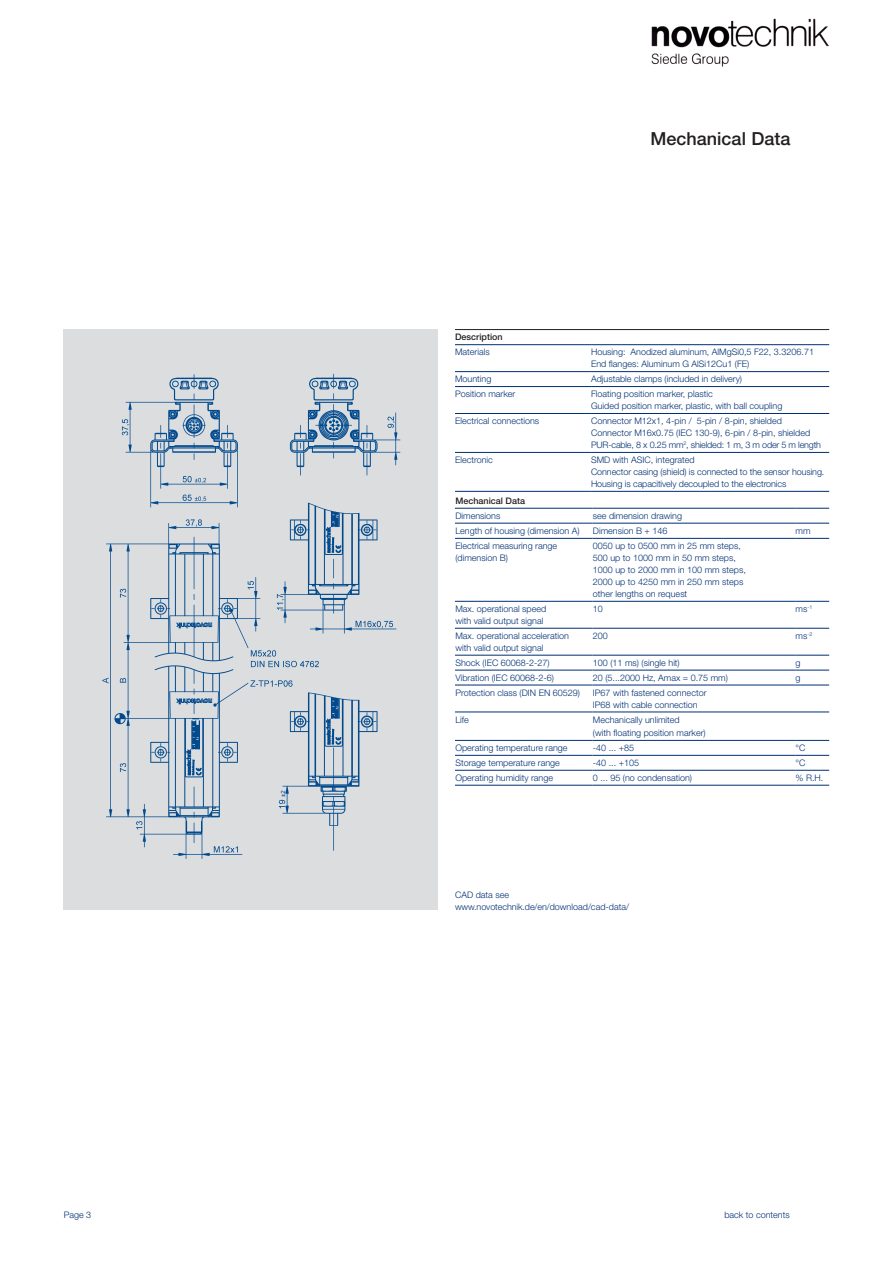
<style>
.page{position:relative;width:893px;height:1263px;background:#fff}
.page>*{position:absolute;margin:0;border:0;box-sizing:border-box;transform-origin:0 0}
.Head_12_14_schwarz_6{font:500 18px "Helvetica Neue LT Std";color:#231f20}
.zuück_zum_Inhalt{font:300 9px/12px "Helvetica Neue LT Std";color:#002f73}
.zuück_zum_Inhalt-2{font:300 9px "Helvetica Neue LT Std";letter-spacing:-.02em;color:#002f73}
.t1{font:500 9px "Helvetica Neue LT Std";color:#231f20}
</style>
<div class="page">
<hr style="left:455px;top:508px;width:137px;height:1px;background:#002f73">
<hr style="left:592px;top:508px;width:203px;height:1px;background:#002f73">
<hr style="left:795px;top:508px;width:34px;height:1px;background:#002f73">
<hr style="left:455px;top:523px;width:137px;height:1px;background:#002f73">
<hr style="left:592px;top:523px;width:203px;height:1px;background:#002f73">
<hr style="left:795px;top:523px;width:34px;height:1px;background:#002f73">
<hr style="left:455px;top:538px;width:137px;height:1px;background:#002f73">
<hr style="left:592px;top:538px;width:203px;height:1px;background:#002f73">
<hr style="left:795px;top:538px;width:34px;height:1px;background:#002f73">
<hr style="left:455px;top:601px;width:137px;height:1px;background:#002f73">
<hr style="left:592px;top:601px;width:203px;height:1px;background:#002f73">
<hr style="left:795px;top:601px;width:34px;height:1px;background:#002f73">
<hr style="left:455px;top:628px;width:137px;height:1px;background:#002f73">
<hr style="left:592px;top:628px;width:203px;height:1px;background:#002f73">
<hr style="left:795px;top:628px;width:34px;height:1px;background:#002f73">
<hr style="left:455px;top:655px;width:137px;height:1px;background:#002f73">
<hr style="left:592px;top:655px;width:203px;height:1px;background:#002f73">
<hr style="left:795px;top:655px;width:34px;height:1px;background:#002f73">
<hr style="left:455px;top:670px;width:137px;height:1px;background:#002f73">
<hr style="left:592px;top:670px;width:203px;height:1px;background:#002f73">
<hr style="left:795px;top:670px;width:34px;height:1px;background:#002f73">
<hr style="left:455px;top:685px;width:137px;height:1px;background:#002f73">
<hr style="left:592px;top:685px;width:203px;height:1px;background:#002f73">
<hr style="left:795px;top:685px;width:34px;height:1px;background:#002f73">
<hr style="left:455px;top:712px;width:137px;height:1px;background:#002f73">
<hr style="left:592px;top:712px;width:203px;height:1px;background:#002f73">
<hr style="left:795px;top:712px;width:34px;height:1px;background:#002f73">
<hr style="left:455px;top:740px;width:137px;height:1px;background:#002f73">
<hr style="left:592px;top:740px;width:203px;height:1px;background:#002f73">
<hr style="left:795px;top:740px;width:34px;height:1px;background:#002f73">
<hr style="left:455px;top:755px;width:137px;height:1px;background:#002f73">
<hr style="left:592px;top:755px;width:203px;height:1px;background:#002f73">
<hr style="left:795px;top:755px;width:34px;height:1px;background:#002f73">
<hr style="left:455px;top:770px;width:137px;height:1px;background:#002f73">
<hr style="left:592px;top:770px;width:203px;height:1px;background:#002f73">
<hr style="left:795px;top:770px;width:34px;height:1px;background:#002f73">
<hr style="left:455px;top:785px;width:137px;height:1px;background:#002f73">
<hr style="left:592px;top:785px;width:203px;height:1px;background:#002f73">
<hr style="left:795px;top:785px;width:34px;height:1px;background:#002f73">
<div style="left:64px;top:330px;width:374px;height:580px;background:#dcdddf"></div>
<img style="left:102px;top:373px;width:299px;height:486px">
<hr style="left:455px;top:329px;width:374px;height:1px;background:#231f20">
<hr style="left:455px;top:344px;width:136px;height:1px;background:#002f73">
<hr style="left:591px;top:344px;width:238px;height:1px;background:#002f73">
<hr style="left:455px;top:371px;width:136px;height:1px;background:#002f73">
<hr style="left:591px;top:371px;width:238px;height:1px;background:#002f73">
<hr style="left:455px;top:386px;width:136px;height:1px;background:#002f73">
<hr style="left:591px;top:386px;width:238px;height:1px;background:#002f73">
<hr style="left:455px;top:413px;width:136px;height:1px;background:#002f73">
<hr style="left:591px;top:413px;width:238px;height:1px;background:#002f73">
<hr style="left:455px;top:452px;width:136px;height:1px;background:#002f73">
<hr style="left:591px;top:452px;width:238px;height:1px;background:#002f73">
<hr style="left:455px;top:491px;width:136px;height:1px;background:#002f73">
<hr style="left:591px;top:491px;width:238px;height:1px;background:#002f73">
<img style="left:651px;top:18px;width:178px;height:49px">
<p class="Head_12_14_schwarz_6" style="left:651px;top:128px;width:141px">Mechanical Data</p>
<p class="t1" style="left:455px;top:332px;width:49px">Description</p>
<p class="zuück_zum_Inhalt" style="left:455px;top:346px;width:36px">Materials</p>
<p class="zuück_zum_Inhalt" style="left:591px;top:346px;width:224px">Housing: Anodized aluminum, AlMgSi0,5 F22, 3.3206.71</p>
<p class="zuück_zum_Inhalt" style="left:591px;top:358px;width:160px">End flanges: Aluminum G AlSi12Cu1 (FE)</p>
<p class="zuück_zum_Inhalt" style="left:455px;top:373px;width:38px">Mounting</p>
<p class="zuück_zum_Inhalt" style="left:591px;top:373px;width:153px">Adjustable clamps (included in delivery)</p>
<p class="zuück_zum_Inhalt" style="left:455px;top:388px;width:62px">Position marker</p>
<p class="zuück_zum_Inhalt" style="left:591px;top:388px;width:123px">Floating position marker, plastic</p>
<p class="zuück_zum_Inhalt" style="left:591px;top:400px;width:193px">Guided position marker, plastic, with ball coupling</p>
<p class="zuück_zum_Inhalt" style="left:455px;top:415px;width:86px">Electrical connections</p>
<p class="zuück_zum_Inhalt" style="left:591px;top:415px;width:192px">Connector M12x1, 4-pin / 5-pin / 8-pin, shielded</p>
<p class="zuück_zum_Inhalt" style="left:591px;top:427px;width:221px">Connector M16x0.75 (IEC 130-9), 6-pin / 8-pin, shielded</p>
<p class="zuück_zum_Inhalt-2" style="left:591px;top:439px;width:231px">PUR-cable, 8 x 0.25 mm<sup>2</sup>, shielded: 1 m, 3 m oder 5 m length</p>
<p class="zuück_zum_Inhalt" style="left:455px;top:454px;width:39px">Electronic</p>
<p class="zuück_zum_Inhalt" style="left:591px;top:454px;width:105px">SMD with ASIC, integrated</p>
<p class="zuück_zum_Inhalt" style="left:591px;top:466px;width:235px">Connector casing (shield) is connected to the sensor housing.<br>Housing is capacitively decoupled to the electronics</p>
<p class="t1" style="left:455px;top:495px;width:71px">Mechanical Data</p>
<p class="zuück_zum_Inhalt" style="left:455px;top:509px;width:46px">Dimensions</p>
<p class="zuück_zum_Inhalt" style="left:593px;top:509px;width:91px">see dimension drawing</p>
<p class="zuück_zum_Inhalt" style="left:455px;top:524px;width:126px">Length of housing (dimension A)</p>
<p class="zuück_zum_Inhalt" style="left:593px;top:524px;width:76px">Dimension B + 146</p>
<p class="zuück_zum_Inhalt" style="left:796px;top:524px;width:16px">mm</p>
<p class="zuück_zum_Inhalt" style="left:455px;top:540px;width:103px">Electrical measuring range</p>
<p class="zuück_zum_Inhalt" style="left:455px;top:552px;width:54px">(dimension B)</p>
<p class="zuück_zum_Inhalt" style="left:593px;top:540px;width:149px">0050 up to 0500 mm in 25 mm steps,</p>
<p class="zuück_zum_Inhalt" style="left:593px;top:552px;width:144px">500 up to 1000 mm in 50 mm steps,</p>
<p class="zuück_zum_Inhalt" style="left:593px;top:564px;width:154px">1000 up to 2000 mm in 100 mm steps,</p>
<p class="zuück_zum_Inhalt" style="left:593px;top:576px;width:152px">2000 up to 4250 mm in 250 mm steps</p>
<p class="zuück_zum_Inhalt" style="left:593px;top:588px;width:96px">other lengths on request</p>
<p class="zuück_zum_Inhalt" style="left:455px;top:603px;width:92px">Max. operational speed</p>
<p class="zuück_zum_Inhalt" style="left:455px;top:615px;width:90px">with valid output signal</p>
<p class="zuück_zum_Inhalt" style="left:455px;top:629px;width:115px">Max. operational acceleration</p>
<p class="zuück_zum_Inhalt" style="left:455px;top:641px;width:90px">with valid output signal</p>
<p class="zuück_zum_Inhalt" style="left:593px;top:603px;width:12px">10</p>
<p class="zuück_zum_Inhalt" style="left:796px;top:603px;width:18px">ms<sup>-1</sup></p>
<p class="zuück_zum_Inhalt" style="left:593px;top:629px;width:17px">200</p>
<p class="zuück_zum_Inhalt" style="left:796px;top:629px;width:18px">ms<sup>-2</sup></p>
<p class="zuück_zum_Inhalt" style="left:455px;top:656px;width:96px">Shock (IEC 60068-2-27)</p>
<p class="zuück_zum_Inhalt" style="left:593px;top:656px;width:88px">100 (11 ms) (single hit)</p>
<p class="zuück_zum_Inhalt" style="left:796px;top:656px;width:7px">g</p>
<p class="zuück_zum_Inhalt" style="left:455px;top:671px;width:100px">Vibration (IEC 60068-2-6)</p>
<p class="zuück_zum_Inhalt" style="left:593px;top:671px;width:136px">20 (5...2000 Hz, Amax = 0.75 mm)</p>
<p class="zuück_zum_Inhalt" style="left:796px;top:671px;width:7px">g</p>
<p class="zuück_zum_Inhalt" style="left:455px;top:686px;width:126px">Protection class (DIN EN 60529)</p>
<p class="zuück_zum_Inhalt" style="left:593px;top:686px;width:115px">IP67 with fastened connector</p>
<p class="zuück_zum_Inhalt" style="left:593px;top:698px;width:106px">IP68 with cable connection</p>
<p class="zuück_zum_Inhalt" style="left:455px;top:713px;width:15px">Life</p>
<p class="zuück_zum_Inhalt" style="left:593px;top:713px;width:88px">Mechanically unlimited</p>
<p class="zuück_zum_Inhalt" style="left:593px;top:727px;width:114px">(with floating position marker)</p>
<p class="zuück_zum_Inhalt" style="left:455px;top:742px;width:114px">Operating temperature range</p>
<p class="zuück_zum_Inhalt" style="left:593px;top:742px;width:43px">-40 ... +85</p>
<p class="zuück_zum_Inhalt" style="left:796px;top:742px;width:11px">°C</p>
<p class="zuück_zum_Inhalt" style="left:455px;top:757px;width:106px">Storage temperature range</p>
<p class="zuück_zum_Inhalt" style="left:593px;top:757px;width:48px">-40 ... +105</p>
<p class="zuück_zum_Inhalt" style="left:796px;top:757px;width:11px">°C</p>
<p class="zuück_zum_Inhalt" style="left:455px;top:771px;width:99px">Operating humidity range</p>
<p class="zuück_zum_Inhalt" style="left:593px;top:771px;width:101px">0 ... 95 (no condensation)</p>
<p class="zuück_zum_Inhalt" style="left:796px;top:771px;width:29px">% R.H.</p>
<p class="zuück_zum_Inhalt" style="left:455px;top:888px;width:56px">CAD data see</p>
<p class="zuück_zum_Inhalt" style="left:455px;top:900px;width:175px">www.novotechnik.de/en/download/cad-data/</p>
<p class="zuück_zum_Inhalt" style="left:64px;top:1209px;width:29px">Page 3</p>
<p class="zuück_zum_Inhalt" style="left:724px;top:1209px;width:67px">back to contents</p>
</div>
